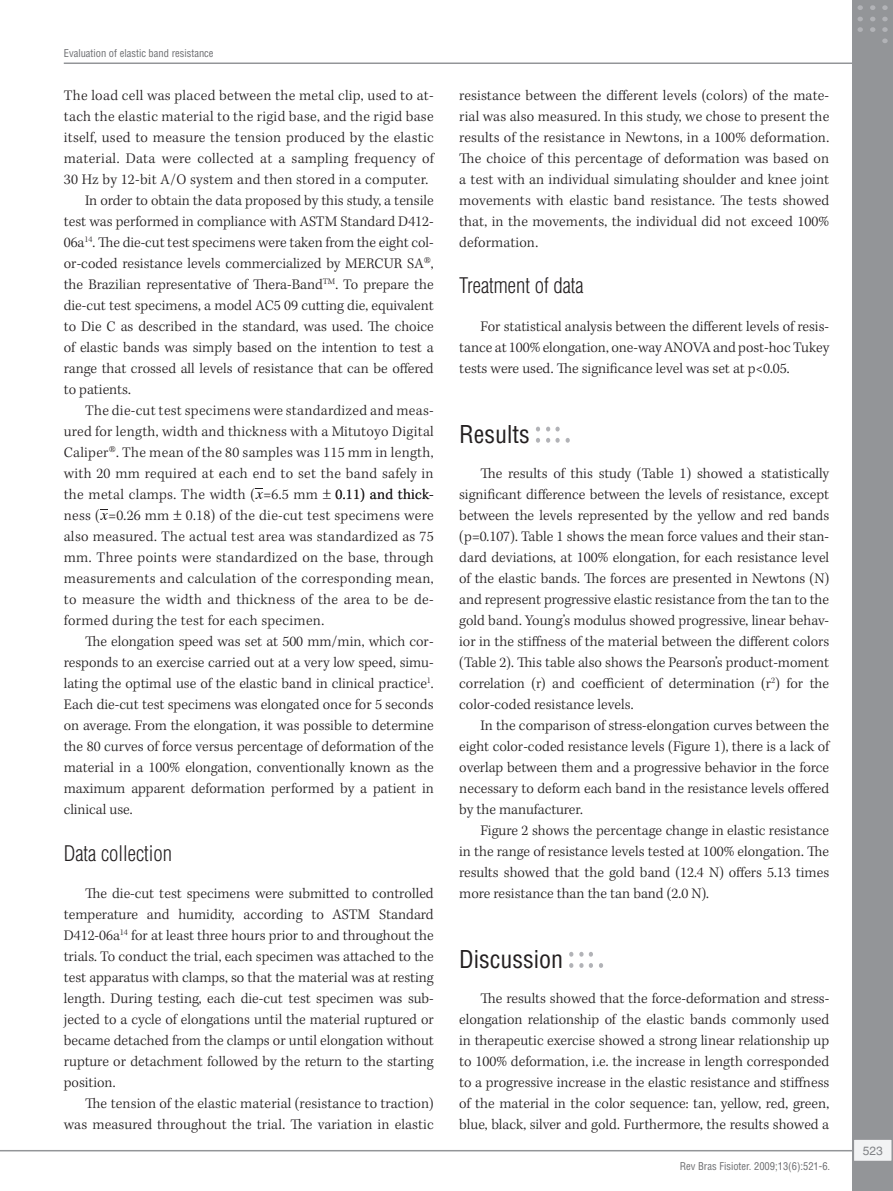
<style>
.page{position:relative;width:893px;height:1191px;background:#fff}
.page>*{position:absolute;margin:0;border:0;box-sizing:border-box;transform-origin:0 0}
.z04_0_Sub1{font:condensed 24px "Helvetica LT Std";color:#231f20}
.z04_1_Sub2{font:300 condensed 21px "Helvetica LT Std";color:#231f20}
.z05_0_texto_txt{font:300 15px/21px "Kepler Std";letter-spacing:.005em;color:#231f20;text-align:justify}
.t1{font:12px "Helvetica LT Std";color:#808285}
.z06_2_cabecalho{font:condensed 10.5px "Helvetica LT Std";color:#6c6d70}
</style>
<div class="page">
<hr style="left:0;top:1150px;width:879px;height:1px;background:#939598">
<hr style="left:64px;top:62px;width:810px;height:2px;background:#939598">
<div style="left:853px;top:0;width:40px;height:1191px;background:#939598"></div>
<div style="left:853px;top:1139px;width:39px;height:22px;background:#f2f3f4"></div>
<div style="left:853px;top:1138px;width:40px;height:24px;border:2px solid #939598"></div>
<svg style="left:857px;top:27px;width:6px;height:5px"></svg>
<svg style="left:857px;top:17px;width:6px;height:4px"></svg>
<svg style="left:857px;top:5px;width:6px;height:5px"></svg>
<svg style="left:870px;top:27px;width:5px;height:5px"></svg>
<svg style="left:870px;top:17px;width:5px;height:4px"></svg>
<svg style="left:870px;top:5px;width:5px;height:5px"></svg>
<svg style="left:882px;top:27px;width:6px;height:5px"></svg>
<svg style="left:882px;top:38px;width:6px;height:5px"></svg>
<svg style="left:882px;top:17px;width:6px;height:4px"></svg>
<svg style="left:882px;top:5px;width:6px;height:5px"></svg>
<svg style="left:255px;top:488px;width:8px;height:11px"></svg>
<svg style="left:100px;top:509px;width:8px;height:11px"></svg>
<svg style="left:566px;top:438px;width:4px;height:5px"></svg>
<svg style="left:546px;top:438px;width:14px;height:5px"></svg>
<svg style="left:536px;top:438px;width:4px;height:5px"></svg>
<svg style="left:546px;top:426px;width:14px;height:5px"></svg>
<svg style="left:536px;top:426px;width:4px;height:5px"></svg>
<svg style="left:599px;top:963px;width:4px;height:5px"></svg>
<svg style="left:579px;top:963px;width:14px;height:5px"></svg>
<svg style="left:569px;top:963px;width:4px;height:5px"></svg>
<svg style="left:579px;top:951px;width:14px;height:5px"></svg>
<svg style="left:569px;top:952px;width:4px;height:4px"></svg>
<p class="z06_2_cabecalho" style="left:64px;top:46px;width:151px">Evaluation of elastic band resistance</p>
<p class="z05_0_texto_txt" style="left:64px;top:85px;width:371px">The load cell was placed between the metal clip, used to at&shy;tach the elastic material to the rigid base, and the rigid base itself, used to measure the tension produced by the elastic material. Data were collected at a sampling frequency of 30 Hz by 12-bit A/O system and then stored in a computer.</p>
<p class="z05_0_texto_txt" style="left:64px;top:190px;width:371px;text-indent:21px">In order to obtain the data proposed by this study, a tensile test was performed in compliance with ASTM Standard D412- 06a<sup>14</sup>. The die-cut test specimens were taken from the eight col&shy;or-coded resistance levels commercialized by MERCUR SA<sup>®</sup>, the Brazilian representative of Thera-Band<sup>TM</sup>. To prepare the die-cut test specimens, a model AC5 09 cutting die, equivalent to Die C as described in the standard, was used. The choice of elastic bands was simply based on the intention to test a range that crossed all levels of resistance that can be offered to patients.</p>
<p class="z05_0_texto_txt" style="left:64px;top:400px;width:371px;text-indent:21px">The die-cut test specimens were standardized and meas&shy;ured for length, width and thickness with a Mitutoyo Digital Caliper<sup>®</sup>. The mean of the 80 samples was 115 mm in length, with 20 mm required at each end to set the band safely in the metal clamps. The width ( =6.5 mm 0.11) and thick&shy;ness ( =0.26 mm 0.18) of the die-cut test specimens were also measured. The actual test area was standardized as 75 mm. Three points were standardized on the base, through measurements and calculation of the corresponding mean, to measure the width and thickness of the area to be de&shy;formed during the test for each specimen.</p>
<p class="z05_0_texto_txt" style="left:64px;top:631px;width:371px;text-indent:21px">The elongation speed was set at 500 mm/min, which cor&shy;responds to an exercise carried out at a very low speed, simu&shy;lating the optimal use of the elastic band in clinical practice<sup>1</sup>.<br>Each die-cut test specimens was elongated once for 5 seconds on average. From the elongation, it was possible to determine the 80 curves of force versus percentage of deformation of the material in a 100% elongation, conventionally known as the maximum apparent deformation performed by a patient in clinical use.</p>
<p class="z04_1_Sub2" style="left:64px;top:840px;width:110px">Data collection</p>
<p class="z05_0_texto_txt" style="left:64px;top:883px;width:371px;text-indent:21px">The die-cut test specimens were submitted to controlled temperature and humidity, according to ASTM Standard D412-06a<sup>14</sup> for at least three hours prior to and throughout the trials. To conduct the trial, each specimen was attached to the test apparatus with clamps, so that the material was at resting length. During testing, each die-cut test specimen was sub&shy;jected to a cycle of elongations until the material ruptured or became detached from the clamps or until elongation without rupture or detachment followed by the return to the starting position.</p>
<p class="z05_0_texto_txt" style="left:64px;top:1093px;width:371px;text-align:right">The tension of the elastic material (resistance to traction) was measured throughout the trial. The variation in elastic</p>
<p class="z05_0_texto_txt" style="left:459px;top:85px;width:371px">resistance between the different levels (colors) of the mate&shy;rial was also measured. In this study, we chose to present the results of the resistance in Newtons, in a 100% deformation.<br>The choice of this percentage of deformation was based on a test with an individual simulating shoulder and knee joint movements with elastic band resistance. The tests showed that, in the movements, the individual did not exceed 100% deformation.</p>
<p class="z04_1_Sub2" style="left:459px;top:273px;width:126px">Treatment of data</p>
<p class="z05_0_texto_txt" style="left:459px;top:316px;width:371px;text-indent:21px">For statistical analysis between the different levels of resis&shy;tance at 100% elongation, one-way ANOVA and post-hoc Tukey tests were used. The significance level was set at p&lt;0.05.</p>
<p class="z04_0_Sub1" style="left:459px;top:419px;width:72px">Results</p>
<p class="z05_0_texto_txt" style="left:459px;top:463px;width:371px;text-indent:21px">The results of this study (Table 1) showed a statistically significant difference between the levels of resistance, except between the levels represented by the yellow and red bands (p=0.107). Table 1 shows the mean force values and their stan&shy;dard deviations, at 100% elongation, for each resistance level of the elastic bands. The forces are presented in Newtons (N) and represent progressive elastic resistance from the tan to the gold band. Young’s modulus showed progressive, linear behav&shy;ior in the stiffness of the material between the different colors (Table 2). This table also shows the Pearson’s product-moment correlation (r) and coefficient of determination (r<sup>2</sup>) for the color-coded resistance levels.</p>
<p class="z05_0_texto_txt" style="left:459px;top:715px;width:371px;text-indent:21px">In the comparison of stress-elongation curves between the eight color-coded resistance levels (Figure 1), there is a lack of overlap between them and a progressive behavior in the force necessary to deform each band in the resistance levels offered by the manufacturer.</p>
<p class="z05_0_texto_txt" style="left:459px;top:820px;width:371px;text-indent:21px">Figure 2 shows the percentage change in elastic resistance in the range of resistance levels tested at 100% elongation. The results showed that the gold band (12.4 N) offers 5.13 times more resistance than the tan band (2.0 N).</p>
<p class="z04_0_Sub1" style="left:459px;top:944px;width:105px">Discussion</p>
<p class="z05_0_texto_txt" style="left:459px;top:988px;width:371px;text-indent:21px">The results showed that the force-deformation and stress&shy;elongation relationship of the elastic bands commonly used in therapeutic exercise showed a strong linear relationship up to 100% deformation, i.e. the increase in length corresponded to a progressive increase in the elastic resistance and stiffness of the material in the color sequence: tan, yellow, red, green, blue, black, silver and gold. Furthermore, the results showed a</p>
<p class="z06_2_cabecalho" style="left:680px;top:1160px;width:152px">Rev Bras Fisioter. 2009;13(6):521-6.</p>
<p class="t1" style="left:863px;top:1143px;width:22px">523</p>
</div>
